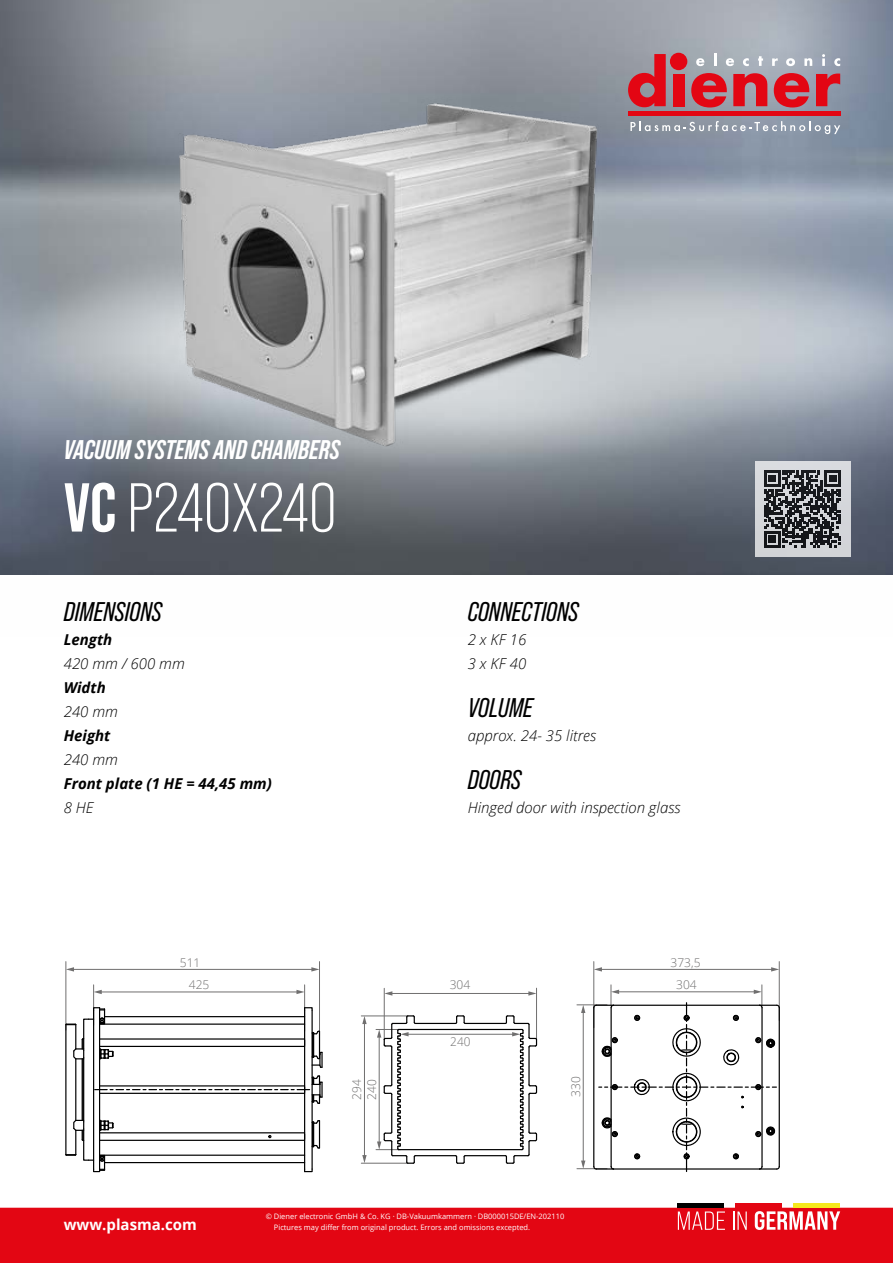
<style>
.page{position:relative;width:893px;height:1263px;background:#fff}
.page>*{position:absolute;margin:0;border:0;box-sizing:border-box;transform-origin:0 0}
.t1{font:69px "Bebas Neue Pro";color:#fff}
.t2{font:italic 27px "Bebas Neue Pro";color:#000}
.t3{font:italic 700 27px "Bebas Neue Pro";color:#fff}
.t4{font:italic 300 15px/24px "Open Sans";color:#000}
.t5{font:italic 700 15px "Open Sans";color:#000}
.t6{font:700 15px "Open Sans";color:#fff}
.t7{font:300 12px/14.9px "Open Sans";color:#706f6f}
.t8{font:7.5px/10.5px "Open Sans";color:#fff}
.s1{font-weight:700}
</style>
<div class="page">
<div style="left:0;top:1208px;width:893px;height:55px;background:#e30613"></div>
<hr style="left:73px;top:969px;width:240px;height:1px;background:#706f6f">
<svg style="left:67px;top:967px;width:7px;height:4px"></svg>
<svg style="left:311px;top:967px;width:8px;height:4px"></svg>
<hr style="left:100px;top:991px;width:198px;height:1px;background:#706f6f">
<svg style="left:94px;top:990px;width:8px;height:4px"></svg>
<svg style="left:296px;top:990px;width:8px;height:4px"></svg>
<hr style="left:583px;top:1011px;width:1px;height:151px;background:#706f6f">
<svg style="left:581px;top:1005px;width:4px;height:8px"></svg>
<svg style="left:581px;top:1160px;width:4px;height:8px"></svg>
<hr style="left:600px;top:969px;width:173px;height:1px;background:#706f6f">
<svg style="left:594px;top:967px;width:8px;height:4px"></svg>
<svg style="left:771px;top:967px;width:8px;height:4px"></svg>
<hr style="left:364px;top:1022px;width:1px;height:134px;background:#706f6f">
<svg style="left:362px;top:1016px;width:5px;height:8px"></svg>
<svg style="left:362px;top:1155px;width:5px;height:8px"></svg>
<hr style="left:407px;top:1034px;width:107px;height:1px;background:#706f6f">
<hr style="left:391px;top:993px;width:139px;height:1px;background:#706f6f">
<svg style="left:385px;top:991px;width:7px;height:5px"></svg>
<svg style="left:528px;top:991px;width:8px;height:5px"></svg>
<hr style="left:66px;top:961px;width:1px;height:69px;background:#706f6f">
<hr style="left:319px;top:961px;width:1px;height:74px;background:#706f6f">
<hr style="left:93px;top:985px;width:1px;height:40px;background:#706f6f">
<hr style="left:304px;top:985px;width:1px;height:46px;background:#706f6f">
<hr style="left:577px;top:1004px;width:30px;height:1px;background:#706f6f">
<hr style="left:577px;top:1168px;width:30px;height:1px;background:#706f6f">
<hr style="left:779px;top:961px;width:1px;height:59px;background:#706f6f">
<hr style="left:593px;top:961px;width:1px;height:66px;background:#706f6f">
<hr style="left:361px;top:1163px;width:46px;height:1px;background:#706f6f">
<hr style="left:361px;top:1015px;width:46px;height:1px;background:#706f6f">
<hr style="left:384px;top:988px;width:1px;height:51px;background:#706f6f">
<hr style="left:536px;top:988px;width:1px;height:51px;background:#706f6f">
<svg style="left:65px;top:1006px;width:258px;height:167px"></svg>
<svg style="left:593px;top:985px;width:187px;height:186px"></svg>
<hr style="left:399px;top:1029px;width:123px;height:1px;background:#000">
<hr style="left:465px;top:1155px;width:40px;height:1px;background:#000">
<hr style="left:415px;top:1155px;width:41px;height:1px;background:#000">
<hr style="left:465px;top:1023px;width:40px;height:1px;background:#000">
<hr style="left:415px;top:1023px;width:41px;height:1px;background:#000">
<hr style="left:399px;top:1149px;width:123px;height:1px;background:#000">
<svg style="left:454px;top:1155px;width:12px;height:9px"></svg>
<svg style="left:454px;top:1015px;width:12px;height:9px"></svg>
<svg style="left:376px;top:1015px;width:40px;height:149px"></svg>
<svg style="left:504px;top:1015px;width:34px;height:149px"></svg>
<img style="left:0;top:0;width:893px;height:575px">
<div style="left:670px;top:53px;width:17px;height:17px;background:#e30613;border-radius:50%"></div>
<svg style="left:628px;top:54px;width:38px;height:53px;background:#c2434e"></svg>
<div style="left:673px;top:74px;width:12px;height:32px;background:#e30613"></div>
<svg style="left:691px;top:73px;width:36px;height:34px"></svg>
<svg style="left:733px;top:73px;width:34px;height:33px"></svg>
<svg style="left:774px;top:73px;width:35px;height:34px"></svg>
<svg style="left:816px;top:74px;width:24px;height:32px"></svg>
<svg style="left:630px;top:121px;width:210px;height:13px;background:#9da6b2"></svg>
<hr style="left:628px;top:112px;width:212px;height:4px;background:#e30613">
<svg style="left:696px;top:58px;width:8px;height:8px"></svg>
<svg style="left:714px;top:54px;width:2px;height:12px"></svg>
<svg style="left:726px;top:58px;width:8px;height:8px"></svg>
<svg style="left:743px;top:58px;width:6px;height:8px"></svg>
<svg style="left:758px;top:56px;width:5px;height:10px"></svg>
<svg style="left:772px;top:58px;width:6px;height:8px"></svg>
<svg style="left:786px;top:58px;width:9px;height:8px"></svg>
<svg style="left:804px;top:58px;width:8px;height:8px"></svg>
<svg style="left:822px;top:54px;width:3px;height:12px"></svg>
<svg style="left:834px;top:58px;width:6px;height:8px"></svg>
<svg style="left:678px;top:1211px;width:47px;height:19px"></svg>
<svg style="left:733px;top:1211px;width:14px;height:19px"></svg>
<svg style="left:755px;top:1211px;width:85px;height:19px"></svg>
<div style="left:677px;top:1203px;width:47px;height:5px;background:#000"></div>
<div style="left:735px;top:1203px;width:47px;height:5px;background:#e30613"></div>
<div style="left:793px;top:1203px;width:47px;height:5px;background:#f6e81d"></div>
<div style="left:755px;top:461px;width:95px;height:96px;background:#d4d6da"></div>
<svg style="left:764px;top:470px;width:77px;height:77px"></svg>
<h2 class="t3" style="left:64px;top:434px;width:278px">VACUUM SYSTEMS AND CHAMBERS</h2>
<h1 class="t1" style="left:64px;top:469px;width:274px"><span class="s1">VC</span> P240X240</h1>
<h2 class="t2" style="left:64px;top:597px;width:99px">DIMENSIONS</h2>
<h3 class="t5" style="left:64px;top:629px;width:50px">Length</h3>
<h3 class="t4" style="left:64px;top:651px;width:123px">420 mm / 600 mm</h3>
<h3 class="t5" style="left:64px;top:677px;width:43px">Width</h3>
<h3 class="t4" style="left:64px;top:699px;width:56px">240 mm</h3>
<h3 class="t5" style="left:64px;top:725px;width:48px">Height</h3>
<h3 class="t4" style="left:64px;top:747px;width:56px">240 mm</h3>
<h3 class="t5" style="left:64px;top:773px;width:210px">Front plate (1 HE = 44,45 mm)</h3>
<h3 class="t4" style="left:64px;top:795px;width:31px">8 HE</h3>
<h2 class="t2" style="left:468px;top:597px;width:112px">CONNECTIONS</h2>
<h3 class="t4" style="left:468px;top:627px;width:60px">2 x KF 16<br>3 x KF 40</h3>
<h2 class="t2" style="left:468px;top:693px;width:67px">VOLUME</h2>
<h3 class="t4" style="left:468px;top:723px;width:130px">approx. 24- 35 litres</h3>
<h2 class="t2" style="left:468px;top:765px;width:55px">DOORS</h2>
<h3 class="t4" style="left:468px;top:795px;width:214px">Hinged door with inspection glass</h3>
<h3 class="t7" style="left:180px;top:954px;width:22px">511</h3>
<h3 class="t7" style="left:189px;top:977px;width:22px">425</h3>
<h3 class="t7" style="left:670px;top:954px;width:31px">373,5</h3>
<h3 class="t7" style="left:450px;top:977px;width:22px">304</h3>
<h3 class="t7" style="left:676px;top:977px;width:22px">304</h3>
<h3 class="t7" style="left:450px;top:1034px;width:22px">240</h3>
<h3 class="t7" style="left:349px;top:1100px;width:22px;rotate:-90deg">294<br>240</h3>
<h3 class="t7" style="left:568px;top:1096px;width:22px;rotate:-90deg">330</h3>
<h3 class="t6" style="left:64px;top:1214px;width:135px">www.plasma.com</h3>
<p class="t8" style="left:274px;top:1211px;width:292px;text-indent:-8px">© Diener electronic GmbH &amp; Co. KG · DB-Vakuumkammern · DB000015DE/EN-202110<br>Pictures may differ from original product. Errors and omissions excepted.</p>
</div>
